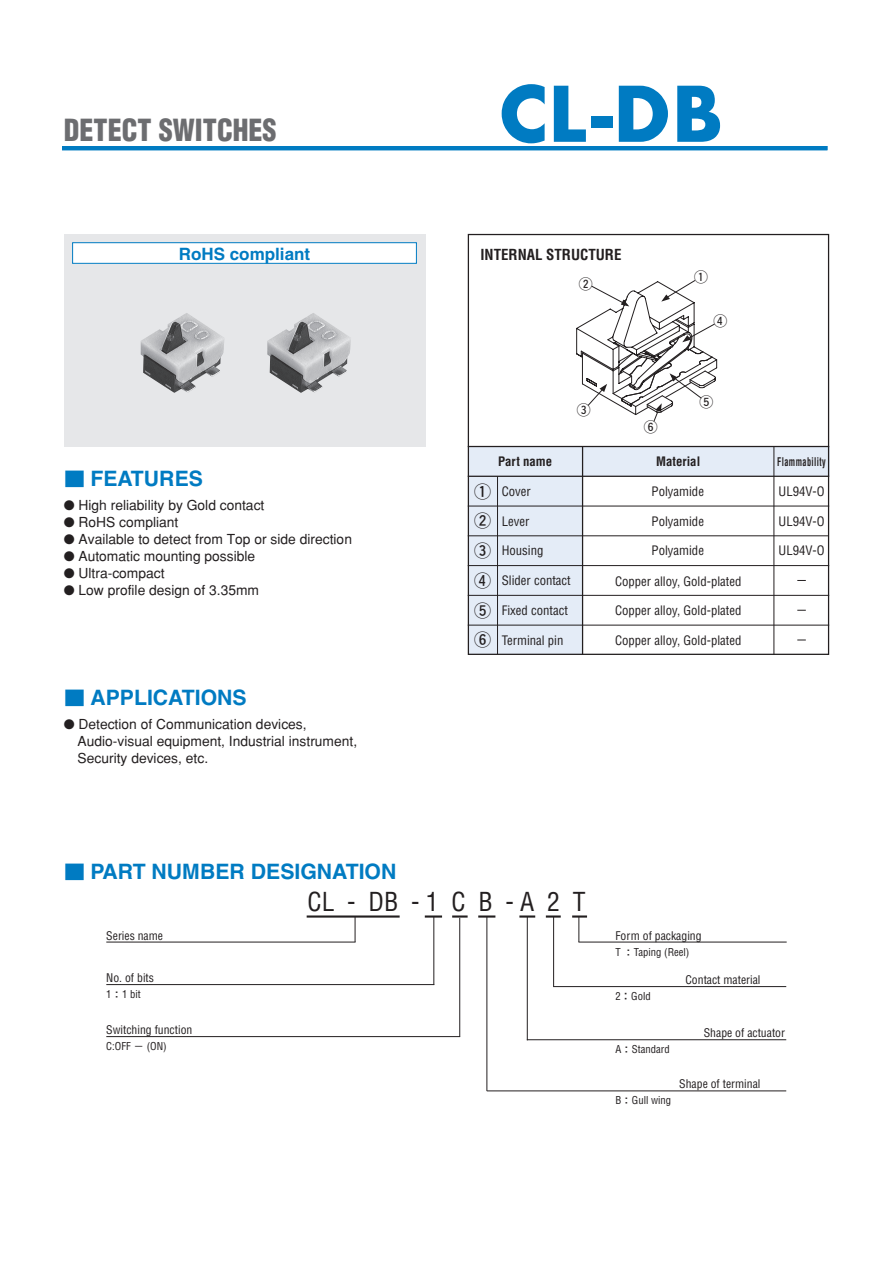
<style>
.page{position:relative;width:893px;height:1263px;background:#fff}
.page>*{position:absolute;margin:0;border:0;box-sizing:border-box;transform-origin:0 0}
.t1{font:700 74.4px "Futura";color:#007bc2}
.t2{font:900 condensed 29.7px "Helvetica";color:#6c6d70;scale:.95 1}
.t3{font:condensed 25.5px "Helvetica";color:#231f20}
.t4{font:700 21.3px "Helvetica";color:#007bc2}
.t5{font:700 16.95px "Helvetica";color:#007bc2}
.t6{font:700 16.95px/29.7px "Futo Go B101";color:#231f20;text-align:justify}
.t7{font:700 condensed 14.85px "Helvetica";color:#231f20}
.t8{font:500 13.8px/17px "Gothic BBB";color:#231f20}
.t9{font:13.8px "Ftgfr Alpha";color:#231f20}
.t10{font:condensed 12.75px "Helvetica";color:#231f20}
.t11{font:700 condensed 12.75px "Helvetica";color:#231f20}
.t12{font:condensed 11.7px "Helvetica";color:#231f20}
.t13{font:700 condensed 11.7px "Helvetica";letter-spacing:.05em;color:#231f20;scale:.7 1}
.t14{font:condensed 10.65px "Helvetica";color:#231f20}
.s1{font-family:"Shin Go";font-weight:500;font-size:19.2px}
.s2{font-family:"Gothic BBB";font-weight:500;font-stretch:normal;font-size:9.6px}
.s3{font-family:"Osaka";font-stretch:normal}
.s4{font-family:"Gothic BBB";font-weight:500;font-stretch:normal}
</style>
<div class="page">
<div style="left:64px;top:234px;width:361px;height:212px;background:#e6e7e9"></div>
<div style="left:468px;top:446px;width:115px;height:30px;background:#e4ecf7"></div>
<div style="left:468px;top:476px;width:29px;height:30px;background:#e4ecf7"></div>
<div style="left:468px;top:506px;width:29px;height:30px;background:#e4ecf7"></div>
<div style="left:468px;top:536px;width:29px;height:30px;background:#e4ecf7"></div>
<div style="left:468px;top:566px;width:29px;height:29px;background:#e4ecf7"></div>
<div style="left:468px;top:595px;width:29px;height:30px;background:#e4ecf7"></div>
<div style="left:468px;top:625px;width:29px;height:30px;background:#e4ecf7"></div>
<div style="left:497px;top:476px;width:86px;height:30px;background:#e4ecf7"></div>
<div style="left:497px;top:506px;width:86px;height:30px;background:#e4ecf7"></div>
<div style="left:497px;top:536px;width:86px;height:30px;background:#e4ecf7"></div>
<div style="left:497px;top:566px;width:86px;height:29px;background:#e4ecf7"></div>
<div style="left:497px;top:595px;width:86px;height:30px;background:#e4ecf7"></div>
<div style="left:497px;top:625px;width:86px;height:30px;background:#e4ecf7"></div>
<div style="left:583px;top:446px;width:191px;height:30px;background:#e4ecf7"></div>
<div style="left:774px;top:446px;width:55px;height:30px;background:#e4ecf7"></div>
<hr style="left:468px;top:446px;width:361px;height:1px;background:#231f20">
<hr style="left:468px;top:476px;width:361px;height:1px;background:#231f20">
<hr style="left:468px;top:506px;width:361px;height:1px;background:#231f20">
<hr style="left:468px;top:535px;width:360px;height:1px;background:#231f20">
<hr style="left:468px;top:565px;width:361px;height:1px;background:#231f20">
<hr style="left:468px;top:595px;width:361px;height:1px;background:#231f20">
<hr style="left:468px;top:625px;width:361px;height:1px;background:#231f20">
<hr style="left:582px;top:446px;width:1px;height:209px;background:#231f20">
<hr style="left:774px;top:446px;width:1px;height:209px;background:#231f20">
<hr style="left:497px;top:476px;width:1px;height:178px;background:#231f20">
<div style="left:73px;top:243px;width:343px;height:20px;background:#fff"></div>
<div style="left:72px;top:242px;width:345px;height:22px;border:1px solid #007bc2"></div>
<div style="left:468px;top:234px;width:361px;height:421px;border:1px solid #231f20"></div>
<svg style="left:576px;top:280px;width:142px;height:141px"></svg>
<hr style="left:307px;top:915px;width:93px;height:2px;background:#231f20">
<svg style="left:425px;top:915px;width:17px;height:2px"></svg>
<svg style="left:452px;top:915px;width:16px;height:2px"></svg>
<svg style="left:478px;top:915px;width:17px;height:2px"></svg>
<svg style="left:519px;top:915px;width:16px;height:2px"></svg>
<svg style="left:546px;top:915px;width:15px;height:2px"></svg>
<svg style="left:355px;top:917px;width:1px;height:25px"></svg>
<hr style="left:487px;top:916px;width:1px;height:175px;background:#231f20">
<svg style="left:572px;top:915px;width:15px;height:27px"></svg>
<hr style="left:553px;top:916px;width:1px;height:71px;background:#231f20">
<hr style="left:527px;top:916px;width:1px;height:124px;background:#231f20">
<hr style="left:434px;top:916px;width:1px;height:69px;background:#231f20">
<hr style="left:459px;top:918px;width:1px;height:119px;background:#231f20">
<hr style="left:106px;top:942px;width:250px;height:1px;background:#231f20">
<hr style="left:487px;top:1091px;width:299px;height:1px;background:#231f20">
<hr style="left:106px;top:984px;width:328px;height:1px;background:#231f20">
<hr style="left:106px;top:1036px;width:354px;height:1px;background:#231f20">
<hr style="left:553px;top:986px;width:233px;height:1px;background:#231f20">
<hr style="left:527px;top:1039px;width:259px;height:1px;background:#231f20">
<hr style="left:578px;top:942px;width:209px;height:1px;background:#231f20">
<img style="left:141px;top:313px;width:83px;height:80px">
<img style="left:267px;top:313px;width:84px;height:80px">
<hr style="left:62px;top:146px;width:765px;height:4px;background:#007bc2">
<h2 class="t2" style="left:64px;top:111px;width:226px">DETECT SWITCHES</h2>
<h1 class="t1" style="left:498px;top:60px;width:226px">CL-DB</h1>
<p class="t5" style="left:179px;top:244px;width:133px">RoHS compliant</p>
<p class="t7" style="left:480px;top:245px;width:142px">INTERNAL STRUCTURE</p>
<p class="t9" style="left:579px;top:277px;width:15px">2</p>
<p class="t9" style="left:694px;top:271px;width:15px">1</p>
<h3 class="t4" style="left:64px;top:466px;width:141px"><span class="s1">■</span> FEATURES</h3>
<p class="t8" style="left:64px;top:497px;width:202px">● High reliability by Gold contact</p>
<p class="t8" style="left:64px;top:514px;width:116px">● RoHS compliant</p>
<p class="t8" style="left:64px;top:531px;width:290px">● Available to detect from Top or side direction</p>
<p class="t8" style="left:64px;top:548px;width:193px">● Automatic mounting possible</p>
<p class="t8" style="left:64px;top:565px;width:102px">● Ultra-compact</p>
<p class="t8" style="left:64px;top:582px;width:197px">● Low profile design of 3.35mm</p>
<h3 class="t4" style="left:64px;top:685px;width:184px"><span class="s1">■</span> APPLICATIONS</h3>
<p class="t8" style="left:78px;top:715px;width:281px;text-indent:-14px">● Detection of Communication devices,<br>Audio-visual equipment, Industrial instrument,<br>Security devices, etc.</p>
<p class="t9" style="left:713px;top:315px;width:15px">4</p>
<p class="t11" style="left:498px;top:453px;width:56px">Part name</p>
<p class="t9" style="left:577px;top:403px;width:15px">3</p>
<p class="t6" style="left:474px;top:477px;width:19px">①<br>②<br>③<br>④<br>⑤<br>⑥</p>
<p class="t10" style="left:502px;top:483px;width:31px">Cover</p>
<p class="t10" style="left:502px;top:513px;width:29px">Lever</p>
<p class="t10" style="left:502px;top:543px;width:43px">Housing</p>
<p class="t10" style="left:502px;top:573px;width:71px">Slider contact</p>
<p class="t10" style="left:502px;top:602px;width:68px">Fixed contact</p>
<p class="t10" style="left:502px;top:632px;width:63px">Terminal pin</p>
<p class="t9" style="left:644px;top:420px;width:15px">6</p>
<p class="t9" style="left:699px;top:395px;width:15px">5</p>
<p class="t11" style="left:656px;top:453px;width:45px">Material</p>
<p class="t13" style="left:777px;top:454px;width:71px">Flammability</p>
<p class="t10" style="left:779px;top:483px;width:47px">UL94V-O</p>
<p class="t10" style="left:779px;top:513px;width:47px">UL94V-O</p>
<p class="t10" style="left:779px;top:543px;width:47px">UL94V-O</p>
<p class="t10" style="left:652px;top:483px;width:54px">Polyamide</p>
<p class="t10" style="left:652px;top:513px;width:54px">Polyamide</p>
<p class="t10" style="left:652px;top:543px;width:54px">Polyamide</p>
<p class="t10" style="left:615px;top:573px;width:128px">Copper alloy, Gold-plated</p>
<p class="t10" style="left:615px;top:603px;width:128px">Copper alloy, Gold-plated</p>
<p class="t10" style="left:615px;top:632px;width:128px">Copper alloy, Gold-plated</p>
<h3 class="t4" style="left:64px;top:858px;width:334px"><span class="s1">■</span> PART NUMBER DESIGNATION</h3>
<h3 class="t3" style="left:308px;top:886px;width:279px">CL - DB - 1 C B - A 2 T</h3>
<p class="t12" style="left:106px;top:928px;width:58px">Series name</p>
<p class="t12" style="left:106px;top:970px;width:49px">No. of bits</p>
<p class="t14" style="left:106px;top:987px;width:36px">1<span class="s2">：</span> 1 bit</p>
<p class="t12" style="left:106px;top:1022px;width:88px">Switching function</p>
<p class="t14" style="left:106px;top:1039px;width:62px">C:OFF <span class="s3">−</span> (ON)</p>
<p class="t12" style="left:615px;top:928px;width:88px">Form of packaging</p>
<p class="t14" style="left:615px;top:945px;width:76px">T <span class="s2">：</span>Taping (Reel)</p>
<p class="t14" style="left:615px;top:989px;width:37px">2<span class="s4">：</span>Gold</p>
<p class="t12" style="left:685px;top:972px;width:77px">Contact material</p>
<p class="t14" style="left:615px;top:1043px;width:56px">A<span class="s2">：</span>Standard</p>
<p class="t12" style="left:704px;top:1026px;width:83px">Shape of actuator</p>
<p class="t14" style="left:615px;top:1094px;width:57px">B<span class="s2">：</span>Gull wing</p>
<p class="t12" style="left:679px;top:1077px;width:83px">Shape of terminal</p>
</div>
